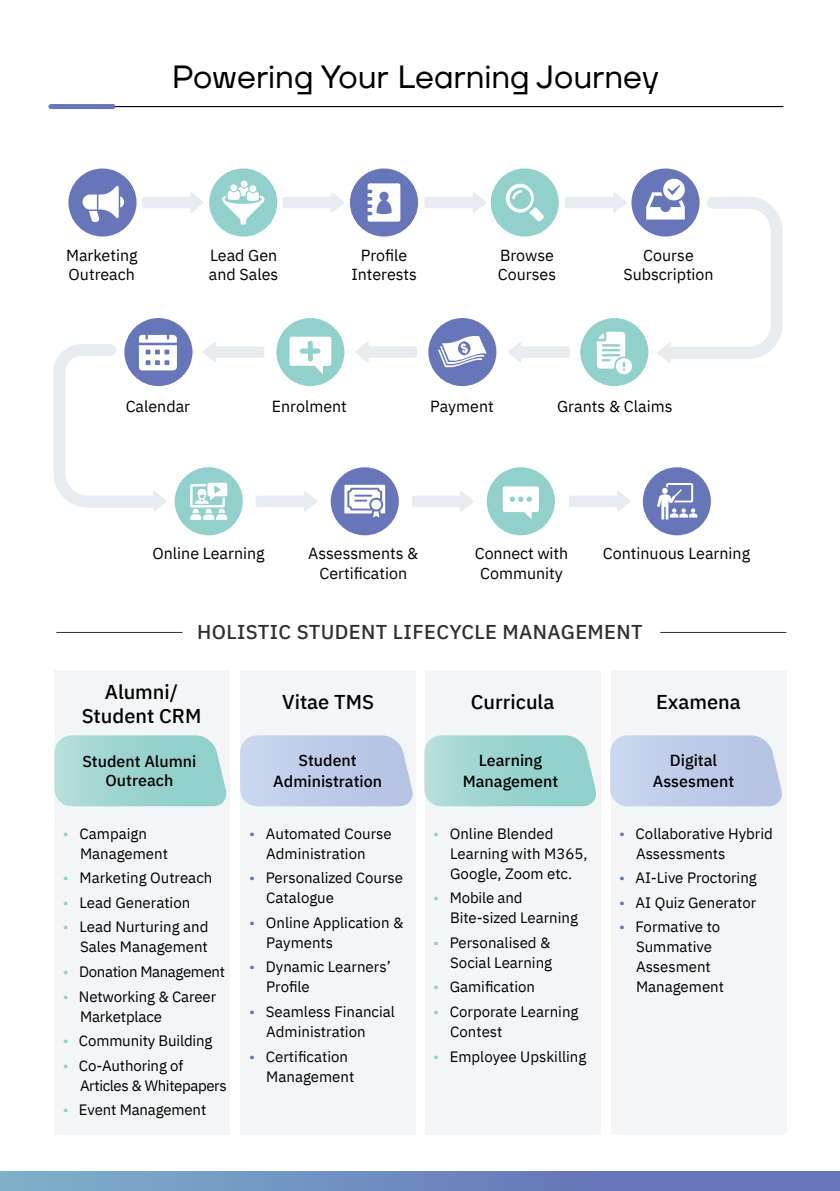
<style>
.page{position:relative;width:840px;height:1191px;background:#fff}
.page>*{position:absolute;margin:0;border:0;box-sizing:border-box;transform-origin:0 0}
.t1{font:32px "TT Firs Neue Trial Var Roman";color:#000}
.t2{font:500 20px/24px "IBM Plex Sans";color:#000;text-align:center}
.t3{font:500 20px "IBM Plex Sans";letter-spacing:.02em;color:#2f3032}
.t4{font:16px/19.2px "IBM Plex Sans";color:#000}
.t5{font:500 16px/20px "IBM Plex Sans";color:#000;text-align:center}
.t6{font:15px/20px "IBM Plex Sans";color:#000}
.t7{font:15px/20px "IBM Plex Sans";letter-spacing:-.025em;color:#000}
.s1{color:#91d0cb}
.s2{color:#6676b8}
</style>
<div class="page">
<div style="left:0;top:1171px;width:839px;height:20px;background:linear-gradient(to right,#7cadca,#616ab5)"></div>
<div style="left:209px;top:168px;width:68px;height:68px;background:#91d0cb;border-radius:50%"></div>
<svg style="left:222px;top:187px;width:43px;height:38px"></svg>
<div style="left:230px;top:184px;width:7px;height:7px;background:#fff;border-radius:50%"></div>
<div style="left:249px;top:185px;width:7px;height:7px;background:#fff;border-radius:50%"></div>
<div style="left:241px;top:180px;width:6px;height:7px;background:#fff;border-radius:50%"></div>
<div style="left:350px;top:168px;width:68px;height:68px;background:#6676b8;border-radius:50%"></div>
<svg style="left:367px;top:183px;width:33px;height:39px"></svg>
<div style="left:68px;top:168px;width:68px;height:68px;background:#6676b8;border-radius:50%"></div>
<svg style="left:82px;top:186px;width:42px;height:36px"></svg>
<div style="left:142px;top:197px;width:51px;height:11px;background:#e7ecf0;border-radius:3px"></div>
<svg style="left:190px;top:192px;width:14px;height:21px"></svg>
<div style="left:255px;top:495px;width:51px;height:12px;background:#e7ecf0;border-radius:3px"></div>
<svg style="left:304px;top:491px;width:13px;height:21px"></svg>
<div style="left:424px;top:197px;width:51px;height:11px;background:#e7ecf0;border-radius:3px"></div>
<svg style="left:472px;top:192px;width:14px;height:21px"></svg>
<div style="left:411px;top:495px;width:51px;height:12px;background:#e7ecf0;border-radius:3px"></div>
<svg style="left:459px;top:491px;width:14px;height:21px"></svg>
<div style="left:366px;top:346px;width:51px;height:12px;background:#e7ecf0;border-radius:3px"></div>
<svg style="left:355px;top:342px;width:13px;height:20px"></svg>
<div style="left:282px;top:197px;width:51px;height:11px;background:#e7ecf0;border-radius:3px"></div>
<svg style="left:331px;top:192px;width:13px;height:21px"></svg>
<div style="left:518px;top:346px;width:51px;height:12px;background:#e7ecf0;border-radius:3px"></div>
<svg style="left:508px;top:342px;width:13px;height:20px"></svg>
<div style="left:564px;top:197px;width:51px;height:11px;background:#e7ecf0;border-radius:3px"></div>
<svg style="left:613px;top:192px;width:13px;height:21px"></svg>
<div style="left:568px;top:495px;width:51px;height:12px;background:#e7ecf0;border-radius:3px"></div>
<svg style="left:616px;top:491px;width:14px;height:21px"></svg>
<div style="left:213px;top:346px;width:51px;height:12px;background:#e7ecf0;border-radius:3px"></div>
<svg style="left:203px;top:342px;width:13px;height:20px"></svg>
<div style="left:490px;top:168px;width:68px;height:68px;background:#91d0cb;border-radius:50%"></div>
<svg style="left:505px;top:184px;width:39px;height:38px"></svg>
<div style="left:276px;top:318px;width:68px;height:68px;background:#91d0cb;border-radius:50%"></div>
<svg style="left:289px;top:337px;width:42px;height:37px"></svg>
<div style="left:428px;top:318px;width:68px;height:68px;background:#6676b8;border-radius:50%"></div>
<svg style="left:438px;top:336px;width:48px;height:32px"></svg>
<div style="left:174px;top:467px;width:69px;height:68px;background:#91d0cb;border-radius:50%"></div>
<svg style="left:190px;top:483px;width:37px;height:37px"></svg>
<div style="left:330px;top:467px;width:68px;height:68px;background:#6676b8;border-radius:50%"></div>
<svg style="left:344px;top:485px;width:41px;height:33px"></svg>
<div style="left:371px;top:499px;width:10px;height:10px;background:#fff;border-radius:50%"></div>
<div style="left:486px;top:467px;width:68px;height:68px;background:#91d0cb;border-radius:50%"></div>
<svg style="left:502px;top:486px;width:36px;height:33px"></svg>
<div style="left:642px;top:467px;width:68px;height:68px;background:#6676b8;border-radius:50%"></div>
<svg style="left:657px;top:483px;width:40px;height:36px"></svg>
<div style="left:631px;top:168px;width:68px;height:68px;background:#6676b8;border-radius:50%"></div>
<svg style="left:646px;top:179px;width:137px;height:185px"></svg>
<hr style="left:55px;top:106px;width:727px;height:1px;background:#000">
<div style="left:49px;top:104px;width:66px;height:5px;background:#6676b8;border-radius:2px"></div>
<div style="left:124px;top:318px;width:68px;height:68px;background:#6676b8;border-radius:50%"></div>
<svg style="left:53px;top:335px;width:124px;height:178px"></svg>
<div style="left:580px;top:318px;width:68px;height:68px;background:#91d0cb;border-radius:50%"></div>
<svg style="left:596px;top:332px;width:35px;height:42px"></svg>
<hr style="left:660px;top:632px;width:125px;height:1px;background:#2f3032">
<hr style="left:57px;top:632px;width:125px;height:1px;background:#2f3032">
<div style="left:425px;top:670px;width:175px;height:464px;background:#f3f5f7"></div>
<div style="left:240px;top:670px;width:175px;height:464px;background:#f3f5f7"></div>
<div style="left:55px;top:670px;width:175px;height:464px;background:#f3f5f7"></div>
<svg style="left:55px;top:735px;width:172px;height:71px;background:#a1d6d2"></svg>
<div style="left:610px;top:670px;width:176px;height:464px;background:#f3f5f7"></div>
<svg style="left:424px;top:735px;width:172px;height:71px;background:#a1d6d2"></svg>
<svg style="left:610px;top:735px;width:172px;height:71px;background:#c1cde9"></svg>
<svg style="left:240px;top:735px;width:173px;height:71px;background:#c1cde9"></svg>
<h1 class="t1" style="left:172px;top:55px;width:487px">Powering Your Learning Journey</h1>
<p class="t4" style="left:66px;top:244px;width:73px">Marketing<br>Outreach</p>
<p class="t4" style="left:209px;top:244px;width:71px">Lead Gen and Sales</p>
<p class="t4" style="left:351px;top:244px;width:67px;text-align:center">Profile<br>Interests</p>
<p class="t4" style="left:497px;top:244px;width:60px">Browse<br>Courses</p>
<p class="t4" style="left:623px;top:244px;width:92px;text-align:center">Course<br>Subscription</p>
<p class="t4" style="left:126px;top:395px;width:66px">Calendar</p>
<p class="t4" style="left:557px;top:395px;width:117px">Grants &amp; Claims</p>
<p class="t4" style="left:272px;top:395px;width:76px">Enrolment</p>
<p class="t4" style="left:430px;top:395px;width:65px">Payment</p>
<p class="t4" style="left:152px;top:543px;width:114px">Online Learning</p>
<p class="t4" style="left:308px;top:543px;width:112px;text-align:center">Assessments &amp;<br>Certification</p>
<p class="t4" style="left:474px;top:543px;width:95px">Connect with</p>
<p class="t4" style="left:602px;top:543px;width:149px">Continuous Learning</p>
<p class="t4" style="left:480px;top:562px;width:84px">Community</p>
<h2 class="t3" style="left:197px;top:616px;width:447px">HOLISTIC STUDENT LIFECYCLE MANAGEMENT</h2>
<h2 class="t2" style="left:82px;top:678px;width:121px">Alumni/<br>Student CRM</h2>
<p class="t5" style="left:82px;top:750px;width:115px;line-height:19.2px">Student Alumni<br>Outreach</p>
<p class="t6" style="left:80px;top:822px;width:89px;text-indent:-17px"><span class="s1">•</span> Campaign<br>Management</p>
<p class="t6" style="left:63px;top:866px;width:151px"><span class="s1">•</span> Marketing Outreach</p>
<p class="t6" style="left:63px;top:891px;width:129px"><span class="s1">•</span> Lead Generation</p>
<p class="t6" style="left:63px;top:916px;width:147px;text-align:right"><span class="s1">•</span> Lead Nurturing and<br>Sales Management</p>
<p class="t7" style="left:63px;top:960px;width:163px"><span class="s1">•</span> Donation Management</p>
<p class="t6" style="left:80px;top:985px;width:138px;text-indent:-17px"><span class="s1">•</span> Networking &amp; Career<br>Marketplace</p>
<p class="t6" style="left:63px;top:1029px;width:151px"><span class="s1">•</span> Community Building</p>
<p class="t7" style="left:80px;top:1054px;width:148px;text-indent:-17px"><span class="s1">•</span> Co-Authoring of<br>Articles &amp; Whitepapers</p>
<p class="t6" style="left:63px;top:1098px;width:145px"><span class="s1">•</span> Event Management</p>
<h2 class="t2" style="left:282px;top:688px;width:93px">Vitae TMS</h2>
<p class="t5" style="left:273px;top:749px;width:110px">Student<br>Administration</p>
<p class="t6" style="left:266px;top:822px;width:127px;text-indent:-17px"><span class="s2">•</span> Automated Course<br>Administration</p>
<p class="t6" style="left:266px;top:866px;width:138px;text-indent:-17px"><span class="s2">•</span> Personalized Course<br>Catalogue</p>
<p class="t6" style="left:266px;top:911px;width:139px;text-indent:-17px"><span class="s2">•</span> Online Application &amp;<br>Payments</p>
<p class="t6" style="left:266px;top:955px;width:126px;text-indent:-17px"><span class="s2">•</span> Dynamic Learners’<br>Profile</p>
<p class="t6" style="left:266px;top:1000px;width:130px;text-indent:-17px"><span class="s2">•</span> Seamless Financial<br>Administration</p>
<p class="t6" style="left:266px;top:1045px;width:89px;text-indent:-17px"><span class="s2">•</span> Certification<br>Management</p>
<h2 class="t2" style="left:470px;top:688px;width:85px">Curricula</h2>
<h2 class="t2" style="left:655px;top:688px;width:86px">Examena</h2>
<p class="t5" style="left:462px;top:749px;width:97px">Learning<br>Management</p>
<p class="t5" style="left:652px;top:749px;width:83px">Digital<br>Assesment</p>
<p class="t6" style="left:450px;top:822px;width:139px;text-indent:-17px"><span class="s1">•</span> Online Blended<br>Learning with M365,<br>Google, Zoom etc.</p>
<p class="t6" style="left:450px;top:886px;width:129px;text-indent:-17px"><span class="s1">•</span> Mobile and<br>Bite-sized Learning</p>
<p class="t6" style="left:433px;top:931px;width:120px;text-align:right"><span class="s1">•</span> Personalised &amp;<br>Social Learning</p>
<p class="t6" style="left:433px;top:975px;width:103px"><span class="s1">•</span> Gamification</p>
<p class="t6" style="left:450px;top:1000px;width:130px;text-indent:-17px"><span class="s1">•</span> Corporate Learning<br>Contest</p>
<p class="t6" style="left:433px;top:1045px;width:155px"><span class="s1">•</span> Employee Upskilling</p>
<p class="t6" style="left:635px;top:822px;width:138px;text-indent:-17px"><span class="s2">•</span> Collaborative Hybrid<br>Assessments</p>
<p class="t6" style="left:618px;top:866px;width:139px"><span class="s2">•</span> AI-Live Proctoring</p>
<p class="t6" style="left:618px;top:891px;width:139px"><span class="s2">•</span> AI Quiz Generator</p>
<p class="t6" style="left:635px;top:916px;width:89px;text-indent:-17px"><span class="s2">•</span> Formative to<br>Summative<br>Assesment<br>Management</p>
</div>
